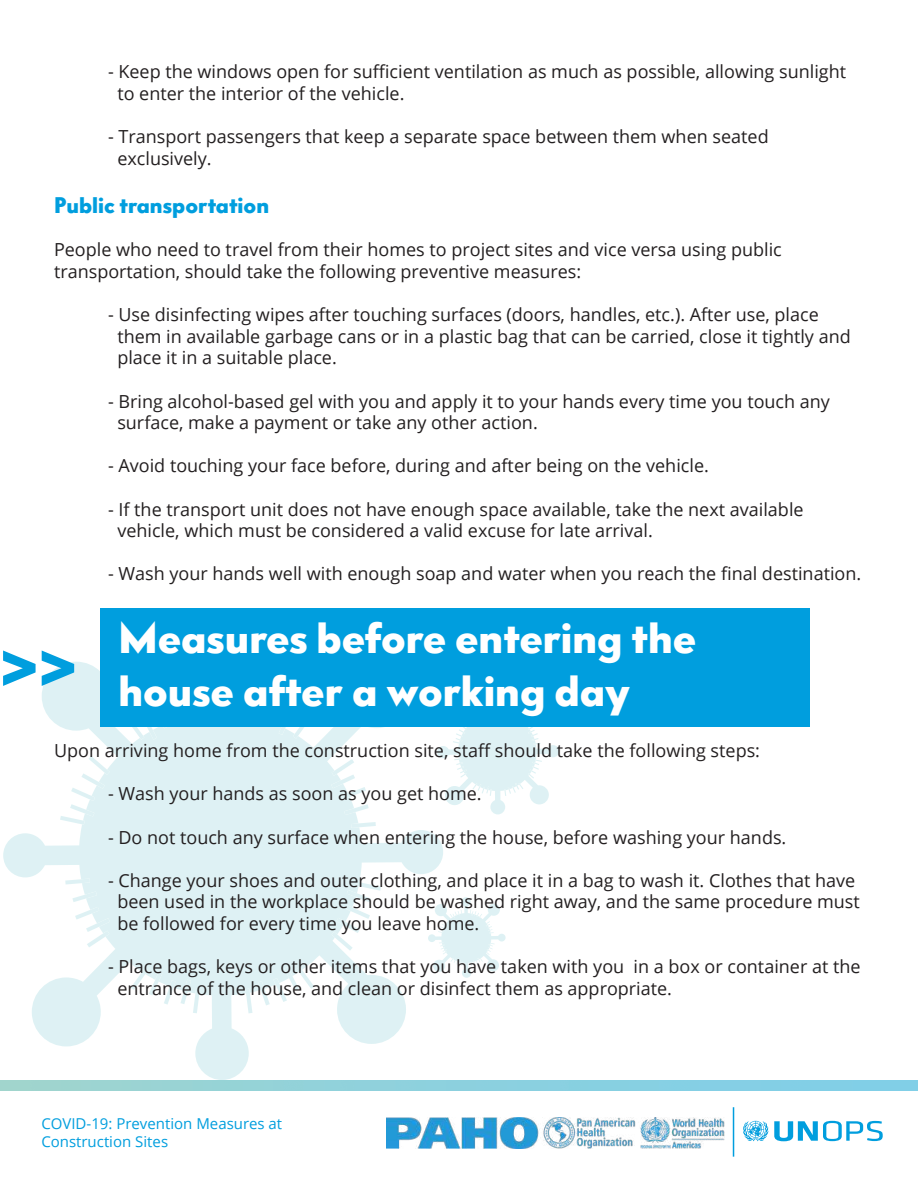
<style>
.page{position:relative;width:918px;height:1188px;background:#fff}
.page>*{position:absolute;margin:0;border:0;box-sizing:border-box;transform-origin:0 0}
.t1{font:900 58.5px "Arial";color:#009ede}
.t2{font:800 43.5px/52.2px "VF Sans";color:#fff}
.t3{font:800 22.5px "VF Sans";color:#009ede}
.t4{font:18px/21.6px "Open Sans";color:#231f20}
.t5{font:15px/18px "Open Sans";color:#009ede}
</style>
<div class="page">
<svg style="left:3px;top:623px;width:440px;height:457px;fill:#def1f4"></svg>
<svg style="left:351px;top:822px;width:25px;height:6px"></svg>
<svg style="left:331px;top:759px;width:38px;height:56px"></svg>
<svg style="left:241px;top:727px;width:69px;height:12px"></svg>
<svg style="left:127px;top:727px;width:56px;height:13px"></svg>
<svg style="left:60px;top:756px;width:50px;height:69px"></svg>
<svg style="left:65px;top:879px;width:25px;height:6px"></svg>
<svg style="left:72px;top:891px;width:38px;height:56px"></svg>
<svg style="left:131px;top:968px;width:69px;height:45px"></svg>
<svg style="left:245px;top:989px;width:7px;height:24px"></svg>
<svg style="left:258px;top:967px;width:56px;height:38px"></svg>
<svg style="left:332px;top:882px;width:49px;height:69px"></svg>
<svg style="left:437px;top:727px;width:122px;height:87px"></svg>
<svg style="left:428px;top:897px;width:78px;height:81px"></svg>
<svg style="left:743px;top:1121px;width:140px;height:21px"></svg>
<hr style="left:733px;top:1107px;width:1px;height:50px;background:#009ede">
<img style="left:386px;top:1117px;width:338px;height:31px">
<div style="left:101px;top:608px;width:709px;height:119px;background:#009ede"></div>
<p class="t4" style="left:117px;top:60px;width:730px;text-indent:-9px">- Keep the windows open for sufficient ventilation as much as possible, allowing sunlight to enter the interior of the vehicle.</p>
<p class="t4" style="left:117px;top:125px;width:653px;text-indent:-9px">- Transport passengers that keep a separate space between them when seated exclusively.</p>
<p class="t3" style="left:54px;top:188px;width:217px">Public transportation</p>
<p class="t4" style="left:54px;top:239px;width:729px">People who need to travel from their homes to project sites and vice versa using public transportation, should take the following preventive measures:</p>
<p class="t4" style="left:117px;top:303px;width:735px;text-indent:-9px">- Use disinfecting wipes after touching surfaces (doors, handles, etc.). After use, place them in available garbage cans or in a plastic bag that can be carried, close it tightly and place it in a suitable place.</p>
<p class="t4" style="left:117px;top:390px;width:714px;text-indent:-9px">- Bring alcohol-based gel with you and apply it to your hands every time you touch any surface, make a payment or take any other action.</p>
<p class="t4" style="left:108px;top:455px;width:602px">- Avoid touching your face before, during and after being on the vehicle.</p>
<p class="t4" style="left:117px;top:498px;width:688px;text-indent:-9px">- If the transport unit does not have enough space available, take the next available vehicle, which must be considered a valid excuse for late arrival.</p>
<p class="t4" style="left:108px;top:563px;width:755px">- Wash your hands well with enough soap and water when you reach the final destination.</p>
<h1 class="t1" style="left:0;top:626px;width:79px">&gt;&gt;</h1>
<h2 class="t2" style="left:118px;top:611px;width:579px">Measures before entering the house after a working day</h2>
<p class="t4" style="left:54px;top:739px;width:708px">Upon arriving home from the construction site, staff should take the following steps:</p>
<p class="t4" style="left:108px;top:783px;width:375px">- Wash your hands as soon as you get home.</p>
<p class="t4" style="left:108px;top:826px;width:680px">- Do not touch any surface when entering the house, before washing your hands.</p>
<p class="t4" style="left:117px;top:869px;width:744px;text-indent:-9px">- Change your shoes and outer clothing, and place it in a bag to wash it. Clothes that have been used in the workplace should be washed right away, and the same procedure must be followed for every time you leave home.</p>
<p class="t4" style="left:117px;top:955px;width:745px;text-indent:-9px">- Place bags, keys or other items that you have taken with you in a box or container at the entrance of the house, and clean or disinfect them as appropriate.</p>
<p class="t5" style="left:41px;top:1114px;width:242px">COVID-19: Prevention Measures at<br>Construction Sites</p>
</div>
